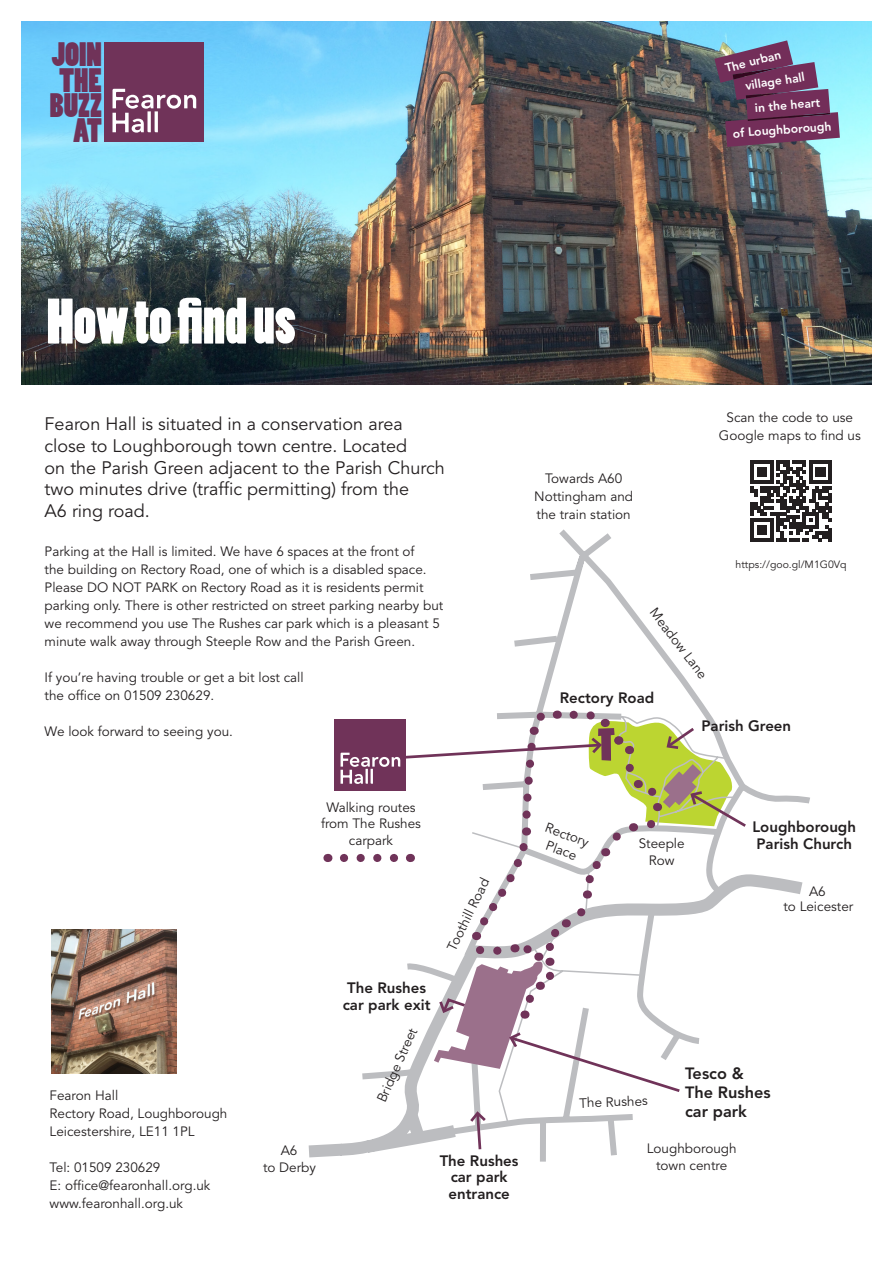
<style>
.page{position:relative;width:893px;height:1263px;background:#fff}
.page>*{position:absolute;margin:0;border:0;box-sizing:border-box;transform-origin:0 0}
.t1{font:60px "Poplar Std";color:#fff}
.t2{font:31.65px "Poplar Std";color:#703359}
.t3{font:18px/21.6px "Avenir";color:#231f20}
.t4{font:800 16.2px "Avenir";color:#231f20}
.t5{font:800 15px "Avenir";color:#231f20}
.t6{font:13.5px/18px "Avenir";color:#231f20;text-align:center}
.t7{font:800 12.15px/24.2px "Avenir";color:#fff}
.t8{font:10.5px "Avenir";color:#231f20}
</style>
<div class="page">
<img style="left:21px;top:21px;width:851px;height:364px">
<div style="left:104px;top:43px;width:100px;height:99px;background:#703359"></div>
<svg style="left:112px;top:89px;width:84px;height:44px"></svg>
<svg style="left:714px;top:40px;width:126px;height:107px;background:#725a79"></svg>
<svg style="left:459px;top:342px;width:356px;height:462px"></svg>
<svg style="left:308px;top:874px;width:495px;height:284px"></svg>
<div style="left:335px;top:720px;width:71px;height:71px;background:#703359"></div>
<svg style="left:341px;top:706px;width:408px;height:456px"></svg>
<svg style="left:751px;top:460px;width:81px;height:81px"></svg>
<img style="left:51px;top:929px;width:125px;height:144px">
<p class="t2" style="left:52px;top:37px;width:52px">JOIN</p>
<p class="t2" style="left:59px;top:63px;width:44px">THE</p>
<p class="t2" style="left:50px;top:88px;width:54px">BUZZ</p>
<p class="t2" style="left:73px;top:113px;width:30px">AT</p>
<p class="t7" style="left:722px;top:56px;width:59px;rotate:-14deg">The urban</p>
<p class="t7" style="left:730px;top:97px;width:100px;text-indent:24px;rotate:-4deg">in the heart of Loughborough</p>
<p class="t7" style="left:743px;top:74px;width:62px;rotate:-9deg">village hall</p>
<p class="t1" style="left:47px;top:288px;width:251px">How to find us</p>
<p class="t3" style="left:45px;top:414px;width:360px">Fearon Hall is situated in a conservation area</p>
<p class="t3" style="left:45px;top:436px;width:364px">close to Loughborough town centre. Located</p>
<p class="t3" style="left:45px;top:457px;width:402px">on the Parish Green adjacent to the Parish Church two minutes drive (traffic permitting) from the</p>
<p class="t3" style="left:45px;top:500px;width:107px">A6 ring road.</p>
<p class="t6" style="left:45px;top:543px;width:400px;text-align:left">Parking at the Hall is limited. We have 6 spaces at the front of<br>the building on Rectory Road, one of which is a disabled space.<br>Please DO NOT PARK on Rectory Road as it is residents permit parking only. There is other restricted on street parking nearby but we recommend you use The Rushes car park which is a pleasant 5 minute walk away through Steeple Row and the Parish Green.</p>
<p class="t6" style="left:45px;top:669px;width:261px">If you’re having trouble or get a bit lost call</p>
<p class="t6" style="left:45px;top:687px;width:171px">the office on 01509 230629.</p>
<p class="t6" style="left:45px;top:723px;width:190px">We look forward to seeing you.</p>
<p class="t6" style="left:534px;top:470px;width:100px">Towards A60<br>Nottingham and</p>
<p class="t6" style="left:537px;top:506px;width:96px">the train station</p>
<p class="t6" style="left:727px;top:408px;width:128px">Scan the code to use</p>
<p class="t6" style="left:719px;top:426px;width:143px">Google maps to find us</p>
<p class="t6" style="left:659px;top:604px;width:87px;rotate:52deg">Meadow Lane</p>
<p class="t5" style="left:560px;top:689px;width:96px">Rectory Road</p>
<p class="t8" style="left:736px;top:559px;width:113px">https://goo.gl/M1G0Vq</p>
<p class="t5" style="left:701px;top:717px;width:91px">Parish Green</p>
<p class="t6" style="left:50px;top:1086px;width:70px">Fearon Hall</p>
<p class="t6" style="left:50px;top:1104px;width:179px">Rectory Road, Loughborough</p>
<p class="t6" style="left:50px;top:1122px;width:147px">Leicestershire, LE11 1PL</p>
<p class="t6" style="left:50px;top:1158px;width:112px">Tel: 01509 230629</p>
<p class="t6" style="left:50px;top:1176px;width:162px">E: office@fearonhall.org.uk</p>
<p class="t6" style="left:50px;top:1194px;width:135px">www.fearonhall.org.uk</p>
<p class="t6" style="left:321px;top:799px;width:102px;line-height:16.5px">Walking routes from The Rushes carpark</p>
<p class="t5" style="left:347px;top:979px;width:80px">The Rushes</p>
<p class="t5" style="left:343px;top:996px;width:89px">car park exit</p>
<p class="t6" style="left:373px;top:1098px;width:81px;rotate:-66deg">Bridge Street</p>
<p class="t6" style="left:443px;top:946px;width:80px;rotate:-64deg">Toothill Road</p>
<p class="t6" style="left:281px;top:1141px;width:18px">A6</p>
<p class="t6" style="left:263px;top:1158px;width:54px">to Derby</p>
<p class="t5" style="left:440px;top:1152px;width:80px">The Rushes</p>
<p class="t5" style="left:451px;top:1168px;width:58px">car park</p>
<p class="t5" style="left:448px;top:1185px;width:63px">entrance</p>
<p class="t6" style="left:549px;top:819px;width:47px;rotate:20deg">Rectory</p>
<p class="t6" style="left:549px;top:837px;width:34px;rotate:20deg">Place</p>
<p class="t6" style="left:639px;top:835px;width:48px">Steeple</p>
<p class="t6" style="left:649px;top:851px;width:27px">Row</p>
<p class="t5" style="left:752px;top:818px;width:105px">Loughborough</p>
<p class="t5" style="left:756px;top:834px;width:97px">Parish Church</p>
<p class="t6" style="left:809px;top:882px;width:18px">A6</p>
<p class="t6" style="left:783px;top:898px;width:71px">to Leicester</p>
<p class="t6" style="left:579px;top:1094px;width:70px;rotate:-2deg">The Rushes</p>
<p class="t4" style="left:685px;top:1063px;width:60px">Tesco &amp;</p>
<p class="t4" style="left:685px;top:1082px;width:87px">The Rushes</p>
<p class="t4" style="left:685px;top:1101px;width:63px">car park</p>
<p class="t6" style="left:647px;top:1140px;width:91px">Loughborough</p>
<p class="t6" style="left:656px;top:1156px;width:73px">town centre</p>
</div>
